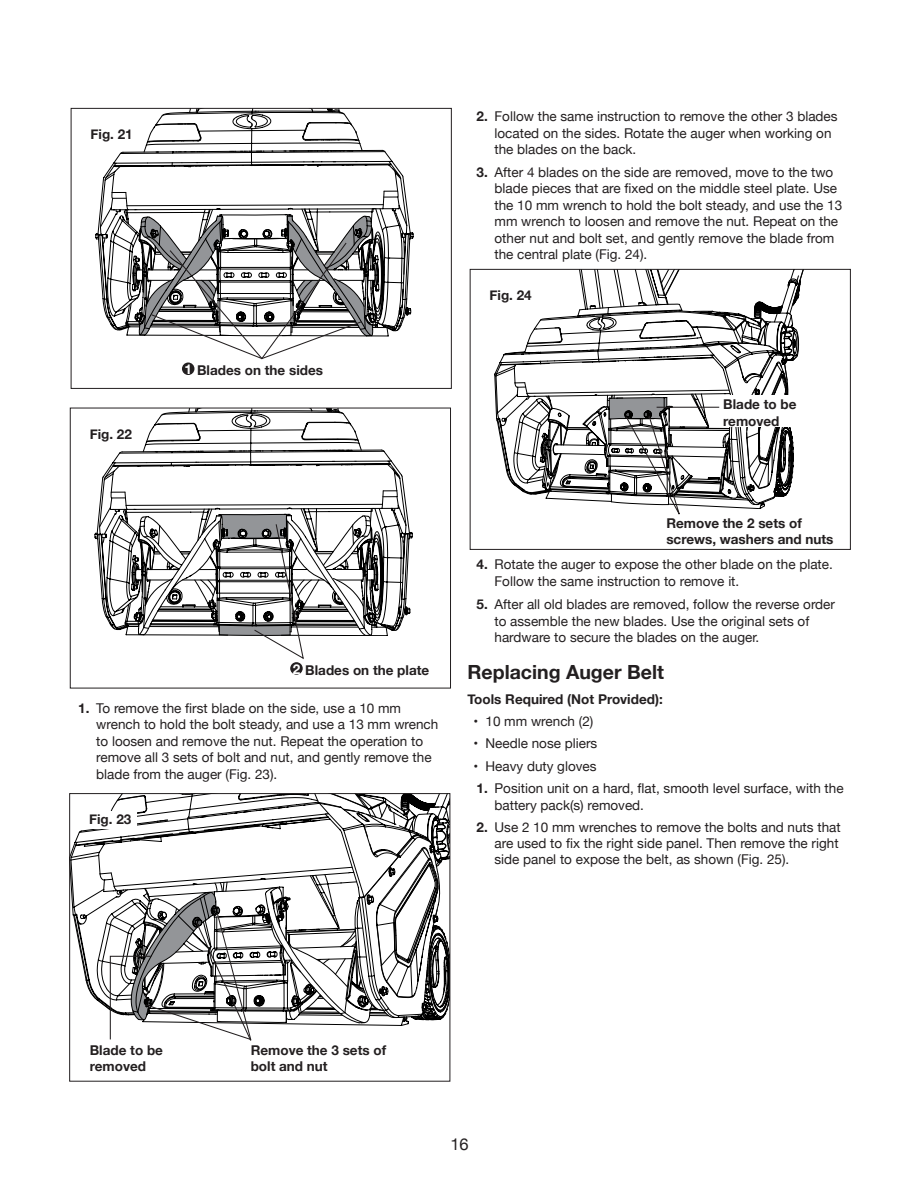
<style>
.page{position:relative;width:918px;height:1188px;background:#fff}
.page>*{position:absolute;margin:0;border:0;box-sizing:border-box;transform-origin:0 0}
.t1{font:700 19.5px "Helvetica Neue";color:#231f20}
.t2{font:16.5px "Helvetica Neue";color:#231f20}
.Text{font:13.5px/16.5px "Helvetica Neue";color:#231f20}
.Bullet_Text{font:700 13.5px/16.2px "Helvetica Neue";color:#231f20}
.Text-2{font:700 13.5px "Helvetica Neue";color:#231f20}
.Bullet_Text-2{font:13.5px "Helvetica Neue";color:#231f20}
.s1{color:#fff}
.s2{font-weight:700}
</style>
<div class="page">
<svg style="left:98px;top:110px;width:313px;height:221px"></svg>
<div style="left:71px;top:108px;width:381px;height:281px;border:1px solid #231f20"></div>
<div style="left:91px;top:126px;width:47px;height:18px;background:#fff"></div>
<svg style="left:138px;top:208px;width:267px;height:152px"></svg>
<div style="left:182px;top:363px;width:12px;height:12px;background:#231f20;border-radius:50%"></div>
<svg style="left:97px;top:410px;width:313px;height:221px"></svg>
<div style="left:70px;top:408px;width:381px;height:280px;border:1px solid #231f20"></div>
<div style="left:90px;top:425px;width:47px;height:18px;background:#fff"></div>
<div style="left:290px;top:662px;width:13px;height:13px;background:#231f20;border-radius:50%"></div>
<svg style="left:137px;top:508px;width:267px;height:152px"></svg>
<svg style="left:74px;top:829px;width:33px;height:179px"></svg>
<svg style="left:109px;top:794px;width:341px;height:248px"></svg>
<svg style="left:497px;top:269px;width:303px;height:246px"></svg>
<p class="Text-2" style="left:91px;top:123px;width:44px">Fig. 21</p>
<p class="Text-2" style="left:90px;top:423px;width:44px">Fig. 22</p>
<p class="Bullet_Text" style="left:184px;top:362px;width:140px"><span class="s1">1</span> Blades on the sides</p>
<p class="Text" style="left:495px;top:109px;width:345px;text-indent:-18px"><span class="s2">2.</span> Follow the same instruction to remove the other 3 blades located on the sides. Rotate the auger when working on the blades on the back.</p>
<p class="Text" style="left:495px;top:164px;width:349px;text-indent:-18px"><span class="s2">3.</span> After 4 blades on the side are removed, move to the two blade pieces that are fixed on the middle steel plate. Use the 10 mm wrench to hold the bolt steady, and use the 13 mm wrench to loosen and remove the nut. Repeat on the other nut and bolt set, and gently remove the blade from the central plate (Fig. 24).</p>
<p class="Text-2" style="left:490px;top:284px;width:44px">Fig. 24</p>
<p class="Bullet_Text" style="left:723px;top:397px;width:75px">Blade to be removed</p>
<p class="Bullet_Text" style="left:293px;top:662px;width:138px"><span class="s1">2</span> Blades on the plate</p>
<p class="Text" style="left:96px;top:700px;width:344px;text-indent:-18px"><span class="s2">1.</span> To remove the first blade on the side, use a 10 mm wrench to hold the bolt steady, and use a 13 mm wrench to loosen and remove the nut. Repeat the operation to remove all 3 sets of bolt and nut, and gently remove the blade from the auger (Fig. 23).</p>
<p class="Text-2" style="left:89px;top:809px;width:44px">Fig. 23</p>
<p class="Bullet_Text" style="left:666px;top:516px;width:169px">Remove the 2 sets of screws, washers and nuts</p>
<p class="Text" style="left:495px;top:557px;width:340px;text-indent:-18px"><span class="s2">4.</span> Rotate the auger to expose the other blade on the plate.<br>Follow the same instruction to remove it.</p>
<p class="Text" style="left:495px;top:597px;width:342px;text-indent:-18px"><span class="s2">5.</span> After all old blades are removed, follow the reverse order to assemble the new blades. Use the original sets of hardware to secure the blades on the auger.</p>
<h2 class="t1" style="left:468px;top:657px;width:198px">Replacing Auger Belt</h2>
<p class="Text-2" style="left:468px;top:688px;width:197px">Tools Required (Not Provided):</p>
<p class="Bullet_Text-2" style="left:474px;top:711px;width:121px">• 10 mm wrench (2)</p>
<p class="Bullet_Text-2" style="left:474px;top:734px;width:125px">• Needle nose pliers</p>
<p class="Bullet_Text-2" style="left:474px;top:756px;width:125px">• Heavy duty gloves</p>
<p class="Text" style="left:495px;top:781px;width:351px;text-indent:-18px"><span class="s2">1.</span> Position unit on a hard, flat, smooth level surface, with the battery pack(s) removed.</p>
<p class="Text" style="left:495px;top:820px;width:348px;text-indent:-18px"><span class="s2">2.</span> Use 2 10 mm wrenches to remove the bolts and nuts that are used to fix the right side panel. Then remove the right side panel to expose the belt, as shown (Fig. 25).</p>
<p class="Bullet_Text" style="left:90px;top:1042px;width:75px">Blade to be removed</p>
<p class="Bullet_Text" style="left:251px;top:1042px;width:137px">Remove the 3 sets of bolt and nut</p>
<p class="t2" style="left:450px;top:1132px;width:20px">16</p>
</div>
